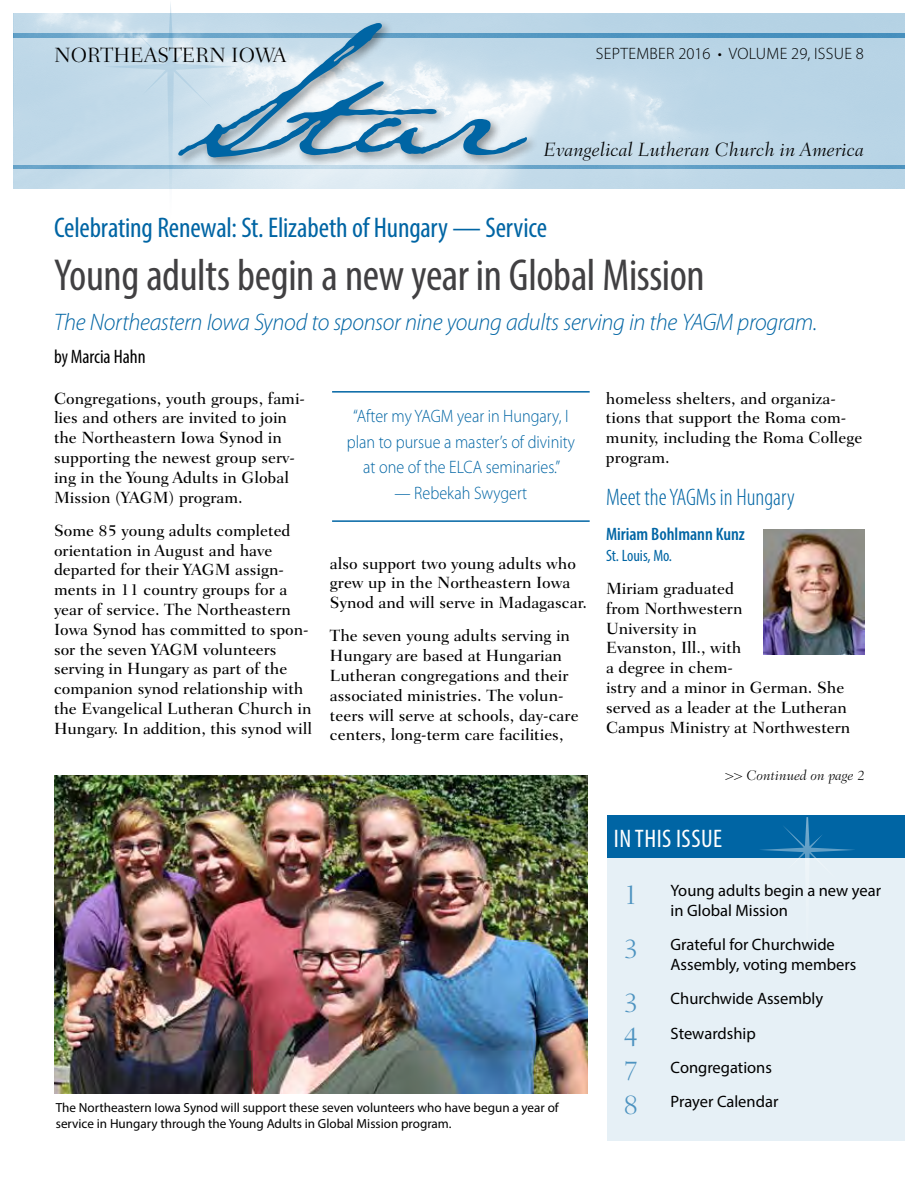
<style>
.page{position:relative;width:918px;height:1188px;background:#fff}
.page>*{position:absolute;margin:0;border:0;box-sizing:border-box;transform-origin:0 0}
.t1{font:198px "Texas Hero";color:#0065a4}
.t2{font:condensed 45px "Myriad Pro";letter-spacing:-.01em;color:#414042}
.t3{font:condensed 28.5px "Myriad Pro";letter-spacing:-.005em;color:#0065a4}
.t4{font:condensed 25.5px "Myriad Pro";letter-spacing:.02em;color:#fff}
.t5{font:italic 300 24px "Myriad Pro";letter-spacing:-.015em;color:#0065a4}
.t6{font:300 condensed 24px "Myriad Pro";color:#0065a4}
.t7{font:300 21px "Fairfield LT Std";color:#000}
.t8{font:italic 300 19.5px "Fairfield LT Std";color:#000}
.t9{font:condensed 19.5px "Myriad Pro";color:#000}
.t10{font:300 18px/25.5px "Myriad Pro";color:#0065a4;text-align:center;scale:.9 1}
.t11{font:600 condensed 18px "Myriad Pro";color:#0065a4}
.t12{font:500 16.5px/19.8px "Fairfield LT Std";color:#000}
.t13{font:16.5px/34.2px "Myriad Pro";color:#000}
.t14{font:300 16.5px "Myriad Pro";letter-spacing:.02em;color:#000}
.t15{font:condensed 16.5px "Myriad Pro";color:#0065a4}
.t16{font:italic 300 14.25px "Fairfield LT Std";color:#000}
.t17{font:13.2px/15.8px "Myriad Pro";color:#000}
.s1{font-family:"Fairfield LT Std";font-weight:300;font-size:28.5px;color:#4d93c0}
</style>
<div class="page">
<div style="left:607px;top:815px;width:297px;height:47px;background:#0065a4"></div>
<div style="left:607px;top:858px;width:297px;height:282px;background:#e6f0f6"></div>
<img style="left:14px;top:14px;width:890px;height:175px">
<img style="left:14px;top:165px;width:890px;height:4px">
<img style="left:14px;top:34px;width:890px;height:3px">
<svg style="left:104px;top:3px;width:133px;height:186px;background:#c9deeb"></svg>
<div style="left:175px;top:19px;width:364px;height:150px;background:#000;opacity:.4"></div>
<svg style="left:760px;top:817px;width:94px;height:41px"></svg>
<hr style="left:332px;top:391px;width:258px;height:2px;background:#0065a4">
<hr style="left:332px;top:520px;width:258px;height:2px;background:#0065a4">
<img style="left:54px;top:775px;width:534px;height:319px">
<img style="left:763px;top:529px;width:102px;height:125px">
<h1 class="t1" style="left:184px;top:11px;width:330px">Star</h1>
<p class="t7" style="left:54px;top:43px;width:234px">NORTHEASTERN IOWA</p>
<p class="t14" style="left:596px;top:43px;width:270px">SEPTEMBER 2016 • Volume 29, Issue 8</p>
<p class="t8" style="left:544px;top:138px;width:322px">Evangelical Lutheran Church in America</p>
<h3 class="t3" style="left:54px;top:211px;width:495px">Celebrating Renewal: St. Elizabeth of Hungary — Service</h3>
<h2 class="t2" style="left:54px;top:247px;width:652px">Young adults begin a new year in Global Mission</h2>
<h3 class="t5" style="left:54px;top:308px;width:765px">The Northeastern Iowa Synod to sponsor nine young adults serving in the YAGM program.</h3>
<p class="t9" style="left:54px;top:345px;width:93px">by Marcia Hahn</p>
<p class="t12" style="left:54px;top:388px;width:253px">Congregations, youth groups, fami&shy;lies and others are invited to join the Northeastern Iowa Synod in supporting the newest group serv&shy;ing in the Young Adults in Global<br>Mission (YAGM) program.</p>
<p class="t12" style="left:54px;top:521px;width:259px">Some 85 young adults completed orientation in August and have departed for their YAGM assign&shy;ments in 11 country groups for a year of service. The Northeastern<br>Iowa Synod has committed to spon&shy;sor the seven YAGM volunteers serving in Hungary as part of the companion synod relationship with the Evangelical Lutheran Church in<br>Hungary. In addition, this synod will</p>
<p class="t10" style="left:347px;top:403px;width:255px">“After my YAGM year in Hungary, I plan to pursue a master’s of divinity at one of the ELCA seminaries.”</p>
<p class="t10" style="left:395px;top:480px;width:149px">— Rebekah Swygert</p>
<p class="t12" style="left:330px;top:553px;width:259px">also support two young adults who grew up in the Northeastern Iowa<br>Synod and will serve in Madagascar.</p>
<p class="t12" style="left:330px;top:626px;width:250px">The seven young adults serving in Hungary are based at Hungarian Lutheran congregations and their associated ministries. The volun&shy;teers will serve at schools, day-care centers, long-term care facilities,</p>
<p class="t17" style="left:56px;top:1100px;width:504px">The Northeastern Iowa Synod will support these seven volunteers who have begun a year of service in Hungary through the Young Adults in Global Mission program.</p>
<p class="t12" style="left:606px;top:388px;width:258px">homeless shelters, and organiza&shy;tions that support the Roma com&shy;munity, including the Roma College program.</p>
<h3 class="t6" style="left:606px;top:483px;width:190px">Meet the YAGMs in Hungary</h3>
<p class="t11" style="left:606px;top:523px;width:140px">Miriam Bohlmann Kunz</p>
<p class="t15" style="left:606px;top:545px;width:68px">St. Louis, Mo.</p>
<p class="t12" style="left:606px;top:579px;width:246px">Miriam graduated<br>from Northwestern<br>University in<br>Evanston, Ill., with<br>a degree in chem-<br>istry and a minor in German. She served as a leader at the Lutheran<br>Campus Ministry at Northwestern</p>
<p class="t16" style="left:726px;top:767px;width:141px">&gt;&gt; Continued on page 2</p>
<h3 class="t4" style="left:614px;top:823px;width:110px">In This Issue</h3>
<p class="t13" style="left:671px;top:881px;width:212px;line-height:19.8px;text-indent:-47px"><span class="s1">1</span> Young adults begin a new year in Global Mission</p>
<p class="t13" style="left:671px;top:935px;width:187px;line-height:19.8px;text-indent:-47px"><span class="s1">3</span> Grateful for Churchwide<br>Assembly, voting members</p>
<p class="t13" style="left:623px;top:981px;width:201px"><span class="s1">3</span> Churchwide Assembly<br><span class="s1">4</span> Stewardship<br><span class="s1">7</span> Congregations<br><span class="s1">8</span> Prayer Calendar</p>
</div>
